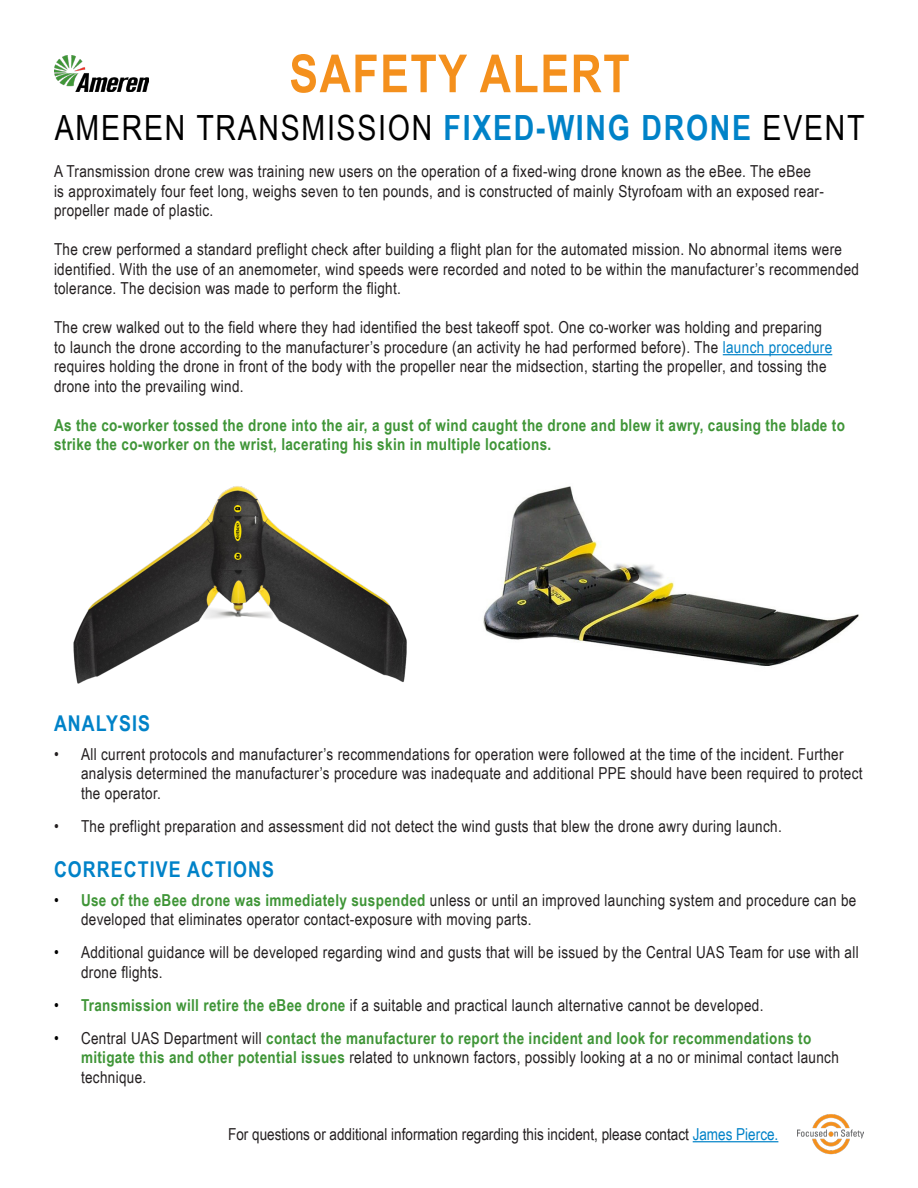
<style>
.page{position:relative;width:918px;height:1188px;background:#fff}
.page>*{position:absolute;margin:0;border:0;box-sizing:border-box;transform-origin:0 0}
.t1{font:700 52.5px "Arial Narrow";letter-spacing:.03em;color:#f4901d}
.t2{font:34.8px "Arial Narrow";letter-spacing:.05em;color:#000}
.t3{font:700 21.75px "Arial Narrow";letter-spacing:.05em;color:#0082c8}
.t4{font:16.5px/19.5px "Arial Narrow";letter-spacing:.02em;color:#231f20}
.t5{font:700 16.5px/19.5px "Arial Narrow";letter-spacing:.02em;color:#3f9537}
.t6{font:16.5px "Arial Narrow";color:#231f20}
.s1{font-weight:700;color:#0082c8}
.s2{color:#0082c8}
.s3{color:#000}
.s4{font-weight:700;color:#3f9537}
.s5{font-weight:400;color:#000}
.s6{font-weight:400;color:#231f20}
</style>
<div class="page">
<hr style="left:723px;top:354px;width:109px;height:1px;background:#0082c8">
<img style="left:73px;top:486px;width:334px;height:198px">
<img style="left:483px;top:486px;width:376px;height:180px">
<img style="left:54px;top:55px;width:94px;height:36px">
<img style="left:797px;top:1114px;width:67px;height:41px">
<hr style="left:693px;top:1141px;width:85px;height:1px;background:#0082c8">
<p class="t1" style="left:289px;top:34px;width:342px">SAFETY ALERT</p>
<p class="t2" style="left:55px;top:102px;width:811px">AMEREN TRANSMISSION <span class="s1">FIXED-WING DRONE</span> EVENT</p>
<p class="t4" style="left:54px;top:161px;width:771px">A Transmission drone crew was training new users on the operation of a fixed-wing drone known as the eBee. The eBee is approximately four feet long, weighs seven to ten pounds, and is constructed of mainly Styrofoam with an exposed rear&shy;propeller made of plastic.</p>
<p class="t4" style="left:54px;top:239px;width:807px">The crew performed a standard preflight check after building a flight plan for the automated mission. No abnormal items were identified. With the use of an anemometer, wind speeds were recorded and noted to be within the manufacturer’s recommended tolerance. The decision was made to perform the flight.</p>
<p class="t4" style="left:54px;top:317px;width:780px">The crew walked out to the field where they had identified the best takeoff spot. One co-worker was holding and preparing to launch the drone according to the manufacturer’s procedure (an activity he had performed before). The <span class="s2">launch procedure </span>requires holding the drone in front of the body with the propeller near the midsection, starting the propeller, and tossing the drone into the prevailing wind.</p>
<p class="t5" style="left:54px;top:415px;width:793px">As the co-worker tossed the drone into the air, a gust of wind caught the drone and blew it awry, causing the blade to strike the co-worker on the wrist, lacerating his skin in multiple locations.</p>
<p class="t3" style="left:54px;top:707px;width:98px">ANALYSIS</p>
<p class="t4" style="left:81px;top:744px;width:783px;text-indent:-27px">• All current protocols and manufacturer’s recommendations for operation were followed at the time of the incident. Further analysis determined the manufacturer’s procedure was inadequate and additional PPE should have been required to protect the operator.</p>
<p class="t4" style="left:54px;top:816px;width:729px">• The preflight preparation and assessment did not detect the wind gusts that blew the drone awry during launch.</p>
<p class="t3" style="left:54px;top:853px;width:221px">CORRECTIVE ACTIONS</p>
<p class="t4" style="left:81px;top:889px;width:777px;text-indent:-27px"><span class="s3">•</span> <span class="s4">Use of the eBee drone was immediately suspended</span> unless or until an improved launching system and procedure can be developed that eliminates operator contact-exposure with moving parts.</p>
<p class="t4" style="left:81px;top:942px;width:779px;text-indent:-27px"><span class="s3">•</span> Additional guidance will be developed regarding wind and gusts that will be issued by the Central UAS Team for use with all drone flights.</p>
<p class="t4" style="left:54px;top:994px;width:711px"><span class="s3">•</span> <span class="s4">Transmission will retire the eBee drone</span> if a suitable and practical launch alternative cannot be developed.</p>
<p class="t5" style="left:81px;top:1027px;width:759px;text-indent:-27px"><span class="s5">•</span> <span class="s6">Central UAS Department will</span> contact the manufacturer to report the incident and look for recommendations to mitigate this and other potential issues <span class="s6">related to unknown factors, possibly looking at a no or minimal contact launch technique.</span></p>
<p class="t6" style="left:228px;top:1122px;width:552px">For questions or additional information regarding this incident, please contact <span class="s2">James Pierce.</span></p>
</div>
